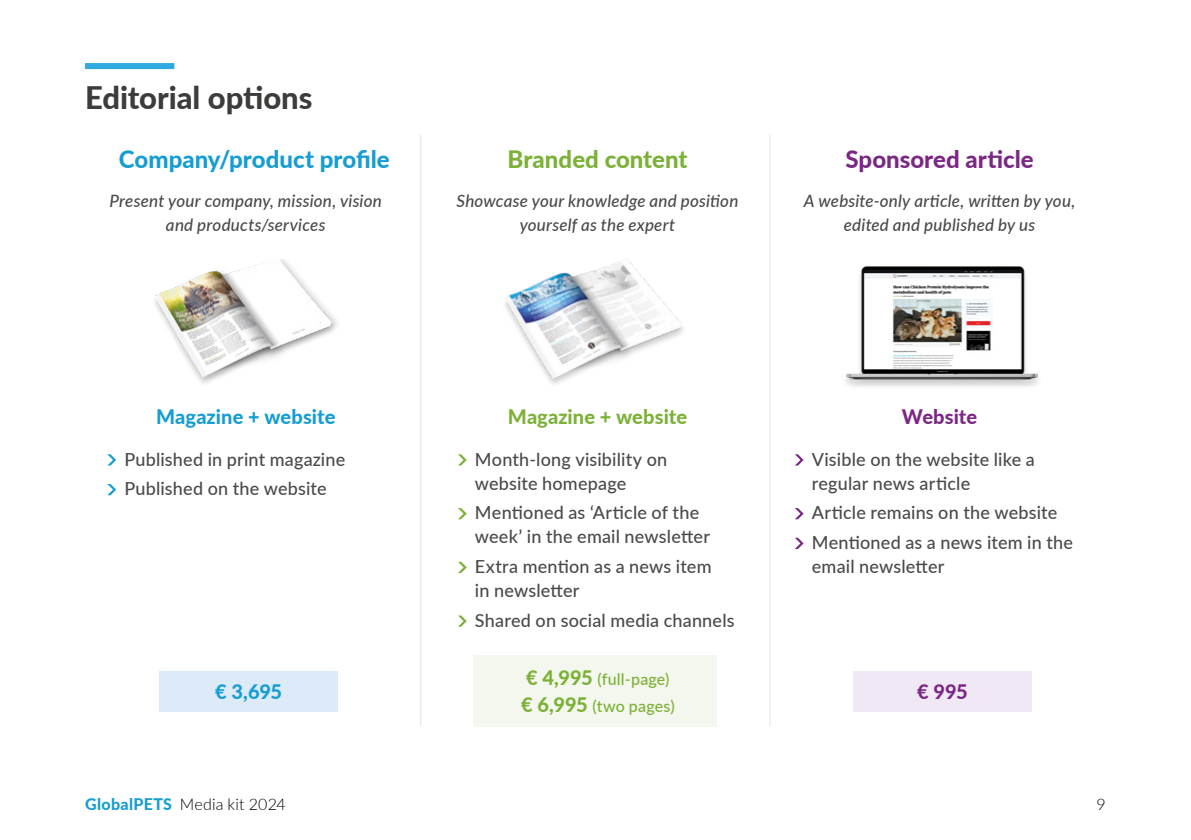
<style>
.page{position:relative;width:1191px;height:840px;background:#fff}
.page>*{position:absolute;margin:0;border:0;box-sizing:border-box;transform-origin:0 0}
.t1{font:800 31px "Lato";letter-spacing:-.005em;color:#3c3c3b}
.t2{font:800 24px "Lato";color:#169dd2}
.t3{font:800 24px "Lato";color:#7b2885}
.t4{font:800 24px "Lato";color:#7cb137}
.t5{font:800 20px "Lato";letter-spacing:.005em;color:#169dd2}
.t6{font:800 20px "Lato";letter-spacing:.005em;color:#7cb137}
.t7{font:800 20px "Lato";color:#7b2885}
.t8{font:500 18px/24px "Lato";letter-spacing:.01em;color:#4a4a49}
.t9{font:italic 500 17px/24px "Lato";letter-spacing:.015em;color:#4a4a49;text-align:center}
.t10{font:500 16px/27.6px "Lato";letter-spacing:.015em;color:#7cb137;text-align:center}
.t11{font:300 16px "Lato";letter-spacing:.01em;color:#000}
.s1{font-weight:800;font-size:20px}
.s2{font-weight:800;color:#169dd2}
</style>
<div class="page">
<div style="left:85px;top:63px;width:89px;height:6px;background:#2eaae0"></div>
<div style="left:473px;top:654px;width:244px;height:71px;background:#f3f7ed"></div>
<div style="left:853px;top:670px;width:178px;height:41px;background:#f0e9f5"></div>
<div style="left:159px;top:670px;width:179px;height:41px;background:#ddebf8"></div>
<img style="left:154px;top:259px;width:183px;height:122px">
<hr style="left:420px;top:135px;width:1px;height:590px;background:#ededed">
<hr style="left:769px;top:135px;width:1px;height:590px;background:#ededed">
<svg style="left:107px;top:454px;width:9px;height:11px"></svg>
<svg style="left:107px;top:484px;width:9px;height:11px"></svg>
<svg style="left:458px;top:454px;width:9px;height:11px"></svg>
<svg style="left:458px;top:508px;width:9px;height:11px"></svg>
<svg style="left:458px;top:561px;width:9px;height:11px"></svg>
<svg style="left:458px;top:615px;width:9px;height:11px"></svg>
<svg style="left:795px;top:454px;width:8px;height:11px"></svg>
<svg style="left:795px;top:508px;width:8px;height:11px"></svg>
<svg style="left:795px;top:537px;width:8px;height:11px"></svg>
<img style="left:505px;top:259px;width:178px;height:125px">
<img style="left:846px;top:266px;width:192px;height:121px">
<h1 class="t1" style="left:85px;top:74px;width:229px">Editorial options</h1>
<h2 class="t2" style="left:119px;top:141px;width:272px">Company/product profile</h2>
<p class="t9" style="left:110px;top:188px;width:274px">Present your company, mission, vision and products/services</p>
<h2 class="t4" style="left:507px;top:141px;width:181px">Branded content</h2>
<p class="t9" style="left:456px;top:188px;width:283px">Showcase your knowledge and position yourself as the expert</p>
<h2 class="t3" style="left:845px;top:141px;width:190px">Sponsored article</h2>
<p class="t9" style="left:804px;top:188px;width:273px">A website-only article, written by you, edited and published by us</p>
<p class="t5" style="left:156px;top:401px;width:181px">Magazine + website</p>
<p class="t6" style="left:508px;top:401px;width:181px">Magazine + website</p>
<p class="t8" style="left:124px;top:443px;width:222px;line-height:29.6px">Published in print magazine<br>Published on the website</p>
<p class="t8" style="left:475px;top:446px;width:194px">Month-long visibility on website homepage</p>
<p class="t8" style="left:475px;top:499px;width:236px">Mentioned as ‘Article of the week’ in the email newsletter</p>
<p class="t8" style="left:475px;top:553px;width:238px">Extra mention as a news item in newsletter</p>
<p class="t8" style="left:475px;top:607px;width:261px">Shared on social media channels</p>
<p class="t5" style="left:215px;top:676px;width:68px">€ 3,695</p>
<p class="t10" style="left:521px;top:664px;width:155px"><span class="s1">€ 4,995</span> (full-page) <span class="s1">€ 6,995</span> (two pages)</p>
<p class="t7" style="left:902px;top:401px;width:77px">Website</p>
<p class="t8" style="left:812px;top:446px;width:225px">Visible on the website like a regular news article</p>
<p class="t8" style="left:812px;top:497px;width:263px;line-height:29.6px">Article remains on the website<br>Mentioned as a news item in the</p>
<p class="t8" style="left:812px;top:553px;width:134px">email newsletter</p>
<p class="t7" style="left:917px;top:676px;width:52px">€ 995</p>
<p class="t11" style="left:85px;top:792px;width:202px"><span class="s2">GlobalPETS</span> Media kit 2024</p>
<p class="t11" style="left:1096px;top:792px;width:11px">9</p>
</div>
